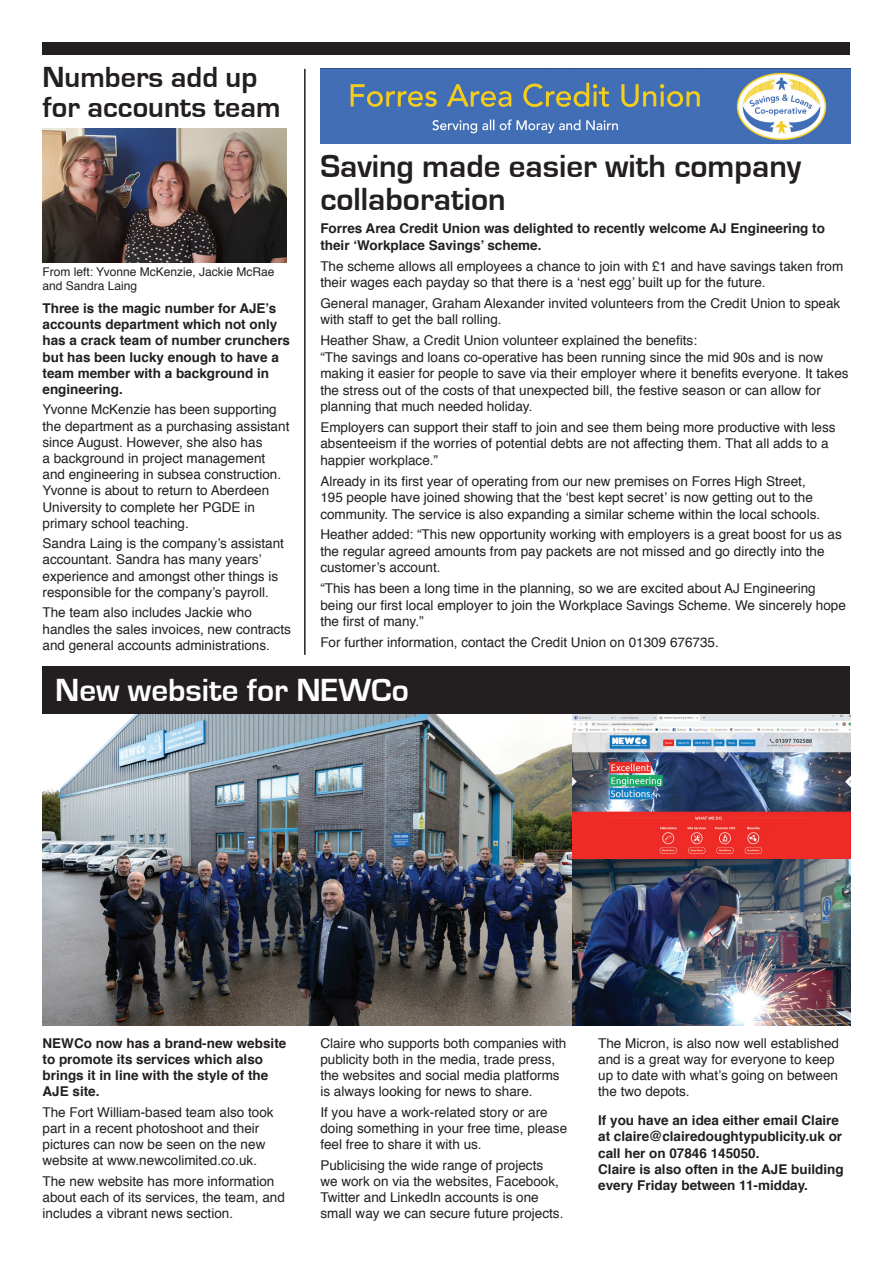
<style>
.page{position:relative;width:893px;height:1263px;background:#fff}
.page>*{position:absolute;margin:0;border:0;box-sizing:border-box;transform-origin:0 0}
.t1{font:700 33px/33px "Eurostile";color:#231f20}
.t2{font:700 33px "Eurostile";color:#fff}
.t3{font:700 30px/30px "Eurostile";color:#231f20}
.t4{font:13.5px/16.2px "Helvetica";color:#231f20}
.t5{font:700 13.5px/16.2px "Helvetica";color:#231f20}
.t6{font:12px/14.4px "Helvetica";color:#231f20}
</style>
<div class="page">
<div style="left:43px;top:666px;width:807px;height:48px;background:#231f20"></div>
<img style="left:43px;top:715px;width:807px;height:310px">
<div style="left:43px;top:43px;width:807px;height:12px;background:#231f20"></div>
<img style="left:43px;top:128px;width:243px;height:135px">
<img style="left:320px;top:68px;width:530px;height:76px">
<hr style="left:304px;top:69px;width:2px;height:586px;background:#231f20">
<p class="t3" style="left:43px;top:62px;width:240px">Numbers add up for accounts team</p>
<p class="t6" style="left:43px;top:265px;width:233px">From left: Yvonne McKenzie, Jackie McRae and Sandra Laing</p>
<p class="t5" style="left:43px;top:300px;width:249px">Three is the magic number for AJE’s accounts department which not only has a crack team of number crunchers but has been lucky enough to have a team member with a background in engineering.</p>
<p class="t4" style="left:43px;top:402px;width:248px">Yvonne McKenzie has been supporting the department as a purchasing assistant since August. However, she also has<br>a background in project management and engineering in subsea construction.<br>Yvonne is about to return to Aberdeen University to complete her PGDE in primary school teaching.</p>
<p class="t4" style="left:43px;top:536px;width:243px">Sandra Laing is the company’s assistant accountant. Sandra has many years’ experience and amongst other things is responsible for the company’s payroll.</p>
<p class="t4" style="left:43px;top:605px;width:250px">The team also includes Jackie who handles the sales invoices, new contracts and general accounts administrations.</p>
<p class="t1" style="left:320px;top:150px;width:482px">Saving made easier with company collaboration</p>
<p class="t5" style="left:320px;top:221px;width:506px">Forres Area Credit Union was delighted to recently welcome AJ Engineering to their ‘Workplace Savings’ scheme.</p>
<p class="t4" style="left:320px;top:258px;width:524px">The scheme allows all employees a chance to join with £1 and have savings taken from their wages each payday so that there is a ‘nest egg’ built up for the future.</p>
<p class="t4" style="left:320px;top:295px;width:522px">General manager, Graham Alexander invited volunteers from the Credit Union to speak with staff to get the ball rolling.</p>
<p class="t4" style="left:320px;top:333px;width:530px">Heather Shaw, a Credit Union volunteer explained the benefits:<br>“The savings and loans co-operative has been running since the mid 90s and is now making it easier for people to save via their employer where it benefits everyone. It takes the stress out of the costs of that unexpected bill, the festive season or can allow for planning that much needed holiday.</p>
<p class="t4" style="left:320px;top:419px;width:517px">Employers can support their staff to join and see them being more productive with less absenteeism if the worries of potential debts are not affecting them. That all adds to a happier workplace.”</p>
<p class="t4" style="left:320px;top:473px;width:501px">Already in its first year of operating from our new premises on Forres High Street,<br>195 people have joined showing that the ‘best kept secret’ is now getting out to the community. The service is also expanding a similar scheme within the local schools.</p>
<p class="t4" style="left:320px;top:527px;width:523px">Heather added: “This new opportunity working with employers is a great boost for us as the regular agreed amounts from pay packets are not missed and go directly into the customer’s account.</p>
<p class="t4" style="left:320px;top:581px;width:527px">“This has been a long time in the planning, so we are excited about AJ Engineering being our first local employer to join the Workplace Savings Scheme. We sincerely hope the first of many.”</p>
<p class="t4" style="left:320px;top:634px;width:400px">For further information, contact the Credit Union on 01309 676735.</p>
<p class="t2" style="left:55px;top:672px;width:355px">New website for NEWCo</p>
<p class="t5" style="left:43px;top:1035px;width:245px">NEWCo now has a brand-new website to promote its services which also brings it in line with the style of the<br>AJE site.</p>
<p class="t4" style="left:43px;top:1104px;width:233px">The Fort William-based team also took part in a recent photoshoot and their pictures can now be seen on the new website at www.newcolimited.co.uk.</p>
<p class="t4" style="left:43px;top:1173px;width:244px">The new website has more information about each of its services, the team, and includes a vibrant news section.</p>
<p class="t4" style="left:320px;top:1035px;width:248px">Claire who supports both companies with publicity both in the media, trade press, the websites and social media platforms is always looking for news to share.</p>
<p class="t4" style="left:320px;top:1104px;width:248px">If you have a work-related story or are doing something in your free time, please feel free to share it with us.</p>
<p class="t4" style="left:320px;top:1157px;width:245px">Publicising the wide range of projects we work on via the websites, Facebook, Twitter and LinkedIn accounts is one small way we can secure future projects.</p>
<p class="t4" style="left:598px;top:1035px;width:242px">The Micron, is also now well established and is a great way for everyone to keep up to date with what’s going on between the two depots.</p>
<p class="t5" style="left:598px;top:1112px;width:247px">If you have an idea either email Claire at claire@clairedoughtypublicity.uk or call her on 07846 145050.<br>Claire is also often in the AJE building every Friday between 11-midday.</p>
</div>
